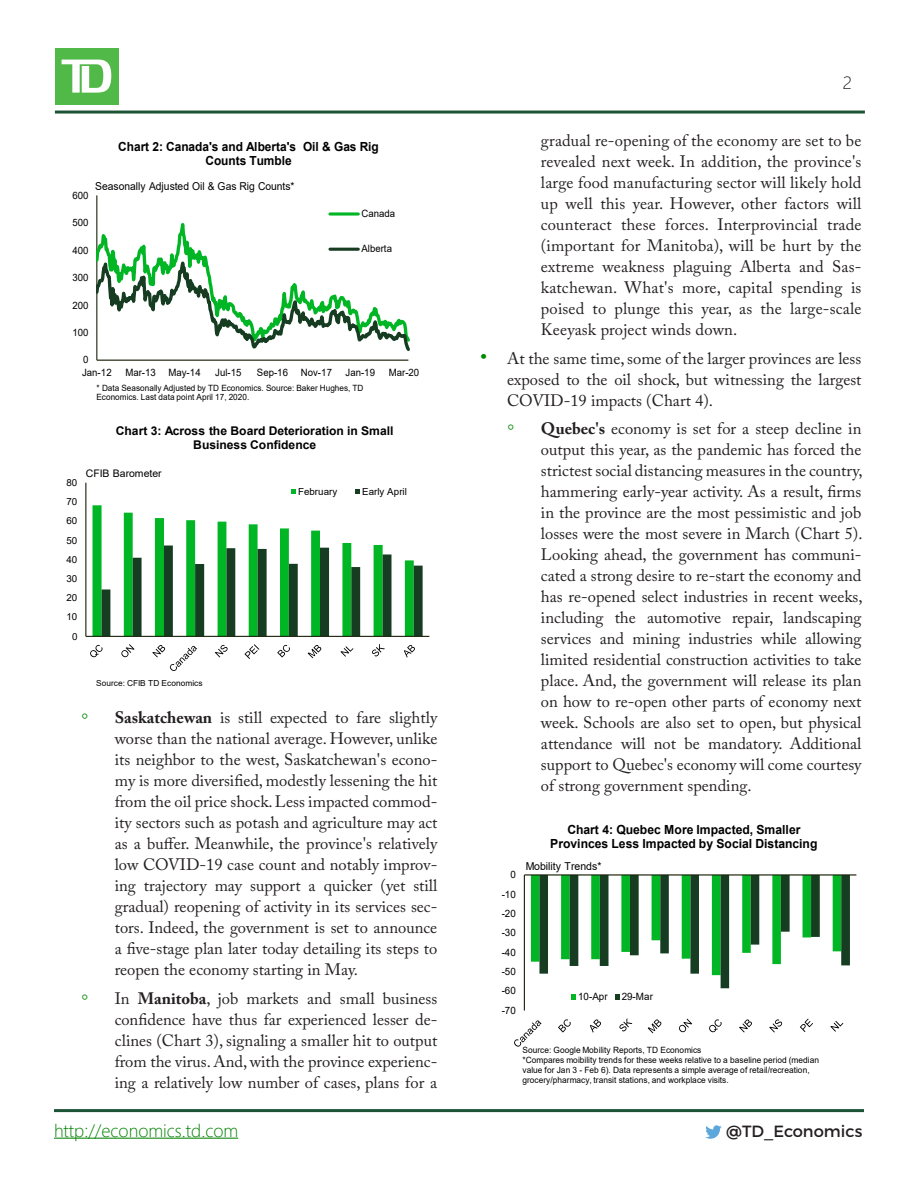
<style>
.page{position:relative;width:918px;height:1188px;background:#fff}
.page>*{position:absolute;margin:0;border:0;box-sizing:border-box;transform-origin:0 0}
.t1{font:21px "Webly Sleek UI Light";color:#008a00}
.t2{font:18px "Webly Sleek UI Light";color:#038203}
.t3{font:18px "Webly Sleek UI Light";color:#231f20}
.t4{font:16.5px/21px "Adobe Caslon Pro";color:#231f20;text-align:justify}
.t5{font:16.2px "Montserrat";color:#231f20}
.t6{font:700 12.6px/14.2px "Arial";color:#000;text-align:center}
.t7{font:700 12.6px/14.2px "Arial";color:#000;text-align:center;scale:.95 1}
.t8{font:700 12px/13.6px "Arial";color:#000;text-align:center}
.t9{font:10.8px "Arial";color:#000;scale:.95 1}
.t10{font:10.8px "Arial";color:#000}
.t11{font:10.35px "Arial";letter-spacing:-.005em;color:#000}
.t12{font:10.05px "Arial";color:#000;scale:.95 1}
.t13{font:10.05px "Arial";color:#000}
.t14{font:9.75px "Arial";color:#000}
.t15{font:8.55px/9.9px "Arial";letter-spacing:.005em;color:#000}
.t16{font:8.55px/9.9px "Arial";letter-spacing:.005em;color:#000;scale:.95 1}
.t17{font:8.25px "Arial";color:#000}
.s1{font-weight:700}
.s2{font-size:21px;color:#008a00}
</style>
<div class="page">
<hr style="left:55px;top:111px;width:810px;height:3px;background:#1c5336">
<div style="left:55px;top:48px;width:63px;height:57px;background:#51b948"></div>
<svg style="left:62px;top:60px;width:49px;height:33px"></svg>
<svg style="left:705px;top:1125px;width:17px;height:14px"></svg>
<hr style="left:54px;top:1138px;width:184px;height:1px;background:#038203">
<hr style="left:54px;top:1109px;width:810px;height:3px;background:#1c5336">
<hr style="left:96px;top:195px;width:1px;height:165px;background:#1a230b">
<hr style="left:97px;top:360px;width:311px;height:1px;background:#1a230b">
<svg style="left:97px;top:232px;width:312px;height:122px"></svg>
<svg style="left:330px;top:212px;width:28px;height:4px"></svg>
<hr style="left:330px;top:248px;width:28px;height:3px;background:#163d22">
<svg style="left:93px;top:505px;width:330px;height:131px"></svg>
<hr style="left:85px;top:483px;width:1px;height:153px;background:#1a230b">
<hr style="left:86px;top:636px;width:343px;height:1px;background:#1a230b">
<svg style="left:90px;top:645px;width:13px;height:12px"></svg>
<svg style="left:121px;top:644px;width:14px;height:13px"></svg>
<svg style="left:152px;top:645px;width:45px;height:26px"></svg>
<svg style="left:215px;top:645px;width:13px;height:12px"></svg>
<svg style="left:244px;top:644px;width:15px;height:15px"></svg>
<svg style="left:277px;top:645px;width:13px;height:13px"></svg>
<svg style="left:308px;top:645px;width:13px;height:13px"></svg>
<svg style="left:340px;top:646px;width:13px;height:11px"></svg>
<svg style="left:372px;top:644px;width:13px;height:12px"></svg>
<svg style="left:404px;top:645px;width:11px;height:13px"></svg>
<svg style="left:291px;top:489px;width:5px;height:5px"></svg>
<svg style="left:355px;top:489px;width:5px;height:5px"></svg>
<svg style="left:531px;top:876px;width:319px;height:112px"></svg>
<hr style="left:524px;top:875px;width:1px;height:136px;background:#1a230b">
<hr style="left:524px;top:874px;width:332px;height:2px;background:#1a230b">
<svg style="left:514px;top:1020px;width:28px;height:27px"></svg>
<svg style="left:558px;top:1019px;width:13px;height:14px"></svg>
<svg style="left:590px;top:1019px;width:11px;height:14px"></svg>
<svg style="left:619px;top:1018px;width:13px;height:13px"></svg>
<svg style="left:648px;top:1019px;width:13px;height:14px"></svg>
<svg style="left:679px;top:1019px;width:13px;height:13px"></svg>
<svg style="left:709px;top:1019px;width:13px;height:13px"></svg>
<svg style="left:739px;top:1019px;width:13px;height:14px"></svg>
<svg style="left:769px;top:1019px;width:13px;height:14px"></svg>
<svg style="left:800px;top:1019px;width:13px;height:13px"></svg>
<svg style="left:830px;top:1021px;width:13px;height:11px"></svg>
<svg style="left:571px;top:995px;width:5px;height:5px"></svg>
<svg style="left:615px;top:995px;width:5px;height:5px"></svg>
<p class="t7" style="left:118px;top:140px;width:276px">Chart 2: Canada's and Alberta's Oil &amp; Gas Rig<br>Counts Tumble</p>
<p class="t9" style="left:95px;top:179px;width:211px">Seasonally Adjusted Oil &amp; Gas Rig Counts*</p>
<p class="t12" style="left:72px;top:188px;width:18px">600</p>
<p class="t12" style="left:72px;top:216px;width:18px">500</p>
<p class="t12" style="left:72px;top:243px;width:18px">400</p>
<p class="t12" style="left:72px;top:271px;width:18px">300</p>
<p class="t12" style="left:72px;top:298px;width:18px">200</p>
<p class="t12" style="left:72px;top:326px;width:18px">100</p>
<p class="t12" style="left:83px;top:353px;width:7px">0</p>
<p class="t12" style="left:361px;top:207px;width:37px">Canada</p>
<p class="t12" style="left:361px;top:242px;width:34px">Alberta</p>
<p class="t12" style="left:82px;top:365px;width:33px">Jan-12</p>
<p class="t12" style="left:125px;top:365px;width:81px">Mar-13 May-14</p>
<p class="t12" style="left:215px;top:365px;width:29px">Jul-15</p>
<p class="t12" style="left:257px;top:365px;width:34px">Sep-16</p>
<p class="t12" style="left:301px;top:365px;width:34px">Nov-17</p>
<p class="t12" style="left:346px;top:365px;width:33px">Jan-19</p>
<p class="t12" style="left:389px;top:365px;width:34px">Mar-20</p>
<p class="t16" style="left:96px;top:383px;width:283px">* Data Seasonally Adjusted by TD Economics. Source: Baker Hughes, TD<br>Economics. Last data point April 17, 2020.</p>
<p class="t14" style="left:67px;top:476px;width:12px">80</p>
<p class="t14" style="left:67px;top:495px;width:12px">70</p>
<p class="t14" style="left:67px;top:514px;width:12px">60</p>
<p class="t14" style="left:67px;top:533px;width:12px">50</p>
<p class="t14" style="left:67px;top:553px;width:12px">40</p>
<p class="t14" style="left:67px;top:572px;width:12px">30</p>
<p class="t14" style="left:67px;top:591px;width:12px">20</p>
<p class="t14" style="left:67px;top:610px;width:12px">10</p>
<p class="t14" style="left:72px;top:629px;width:7px">0</p>
<p class="t8" style="left:116px;top:425px;width:279px">Chart 3: Across the Board Deterioration in Small<br>Business Confidence</p>
<p class="t14" style="left:298px;top:484px;width:41px">February</p>
<p class="t14" style="left:362px;top:484px;width:46px">Early April</p>
<p class="t11" style="left:86px;top:467px;width:77px">CFIB Barometer</p>
<p class="t17" style="left:96px;top:677px;width:108px">Source: CFIB TD Economics</p>
<p class="t1" style="left:81px;top:700px;width:9px">◦</p>
<p class="t4" style="left:115px;top:707px;width:324px"><span class="s1">Saskatchewan</span> is still expected to fare slightly worse than the national average. However, unlike its neighbor to the west, Saskatchewan's econo&shy;my is more diversified, modestly lessening the hit from the oil price shock. Less impacted commod&shy;ity sectors such as potash and agriculture may act as a buffer. Meanwhile, the province's relatively low COVID-19 case count and notably improv&shy;ing trajectory may support a quicker (yet still gradual) reopening of activity in its services sec&shy;tors. Indeed, the government is set to announce a five-stage plan later today detailing its steps to reopen the economy starting in May.</p>
<p class="t1" style="left:81px;top:980px;width:9px">◦</p>
<p class="t4" style="left:115px;top:987px;width:324px">In <span class="s1">Manitoba</span>, job markets and small business confidence have thus far experienced lesser de&shy;clines (Chart 3), signaling a smaller hit to output from the virus. And, with the province experienc&shy;ing a relatively low number of cases, plans for a</p>
<p class="t3" style="left:843px;top:69px;width:11px">2</p>
<p class="t4" style="left:541px;top:130px;width:322px">gradual re-opening of the economy are set to be revealed next week. In addition, the province's large food manufacturing sector will likely hold up well this year. However, other factors will counteract these forces. Interprovincial trade (important for Manitoba), will be hurt by the extreme weakness plaguing Alberta and Sas&shy;katchewan. What's more, capital spending is poised to plunge this year, as the large-scale Keeyask project winds down.</p>
<p class="t4" style="left:507px;top:348px;width:356px;text-indent:-27px"><span class="s2">•</span> At the same time, some of the larger provinces are less exposed to the oil shock, but witnessing the largest COVID-19 impacts (Chart 4).</p>
<p class="t1" style="left:507px;top:411px;width:9px">◦</p>
<p class="t4" style="left:541px;top:418px;width:323px"><span class="s1">Quebec's</span> economy is set for a steep decline in output this year, as the pandemic has forced the strictest social distancing measures in the country, hammering early-year activity. As a result, firms in the province are the most pessimistic and job losses were the most severe in March (Chart 5).<br>Looking ahead, the government has communi&shy;cated a strong desire to re-start the economy and has re-opened select industries in recent weeks, including the automotive repair, landscaping services and mining industries while allowing limited residential construction activities to take place. And, the government will release its plan on how to re-open other parts of economy next week. Schools are also set to open, but physical attendance will not be mandatory. Additional support to Quebec's economy will come courtesy of strong government spending.</p>
<p class="t13" style="left:510px;top:868px;width:7px">0</p>
<p class="t13" style="left:502px;top:887px;width:16px">-10</p>
<p class="t13" style="left:502px;top:907px;width:16px">-20</p>
<p class="t13" style="left:502px;top:926px;width:16px">-30</p>
<p class="t13" style="left:502px;top:945px;width:16px">-40</p>
<p class="t13" style="left:502px;top:965px;width:16px">-50</p>
<p class="t13" style="left:502px;top:984px;width:16px">-60</p>
<p class="t13" style="left:502px;top:1003px;width:16px">-70</p>
<p class="t6" style="left:550px;top:822px;width:269px">Chart 4: Quebec More Impacted, Smaller<br>Provinces Less Impacted by Social Distancing</p>
<p class="t10" style="left:526px;top:858px;width:77px">Mobility Trends*</p>
<p class="t13" style="left:578px;top:990px;width:31px">10-Apr</p>
<p class="t13" style="left:622px;top:990px;width:33px">29-Mar</p>
<p class="t15" style="left:523px;top:1045px;width:298px">Source: Google Mobility Reports, TD Economics<br>*Compares moibility trends for these weeks relative to a baseline period (median value for Jan 3 - Feb 6). Data represents a simple average of retail/recreation, grocery/pharmacy, transit stations, and workplace visits.</p>
<p class="t2" style="left:54px;top:1117px;width:186px">http://economics.td.com</p>
<p class="t5" style="left:726px;top:1121px;width:138px">@TD_Economics</p>
</div>
